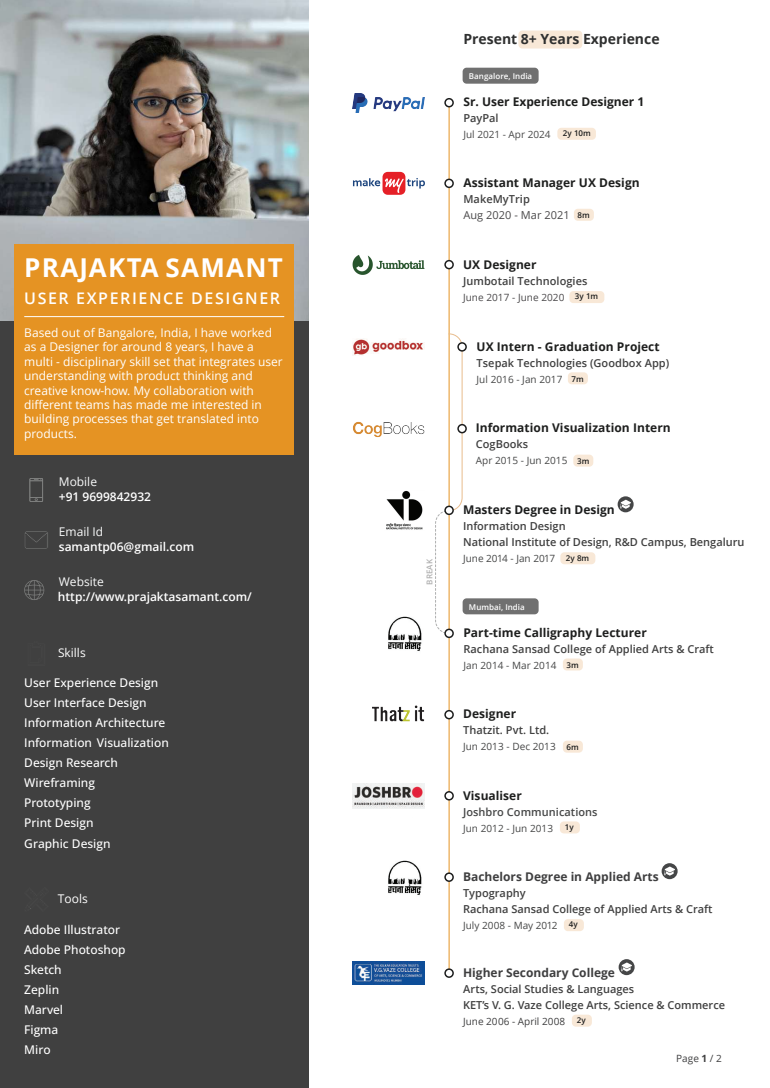
<style>
.page{position:relative;width:770px;height:1088px;background:#fff}
.page>*{position:absolute;margin:0;border:0;box-sizing:border-box;transform-origin:0 0}
.t1{font:700 26px "Open Sans";letter-spacing:.05em;color:#fff}
.t2{font:600 16px "Open Sans";letter-spacing:.1em;color:#fff}
.t3{font:700 14px "Open Sans";color:#2f3030}
.t4{font:12px/14.4px "Open Sans";color:#fff}
.t5{font:500 12px/20px "Open Sans";color:#fff}
.t6{font:700 12px "Open Sans";letter-spacing:.005em;color:#1e1f1e}
.t7{font:600 12px "Open Sans";color:#fff}
.t8{font:700 12px "Open Sans";color:#3f3f40}
.t9{font:700 12px "Open Sans";color:#1d1e1e}
.t10{font:12px "Open Sans";color:#f9fafa}
.t11{font:600 11px/16px "Open Sans";color:#404040}
.t12{font:600 11px "Open Sans";letter-spacing:.005em;color:#464747}
.t13{font:11px "Open Sans";letter-spacing:.005em;color:#4a494a}
.t14{font:10px "Open Sans";letter-spacing:.005em;color:#464747}
.t15{font:10px "Open Sans";color:#3f3f40}
.t16{font:10px "Open Sans";letter-spacing:.005em;color:#4b494b}
.t17{font:10px "Open Sans";color:#494949}
.t18{font:600 8px "Open Sans";letter-spacing:.005em;color:#fff}
.t19{font:600 8px "Open Sans";letter-spacing:.005em;color:#1d1e1e}
.t20{font:600 8px "Open Sans";letter-spacing:.005em;color:#afafaf}
.s1{font-weight:600;font-size:8px;color:#1d1e1e}
.s2{font-weight:700}
</style>
<div class="page">
<div style="left:0;top:0;width:309px;height:1088px;background:#404040"></div>
<img style="left:0;top:0;width:309px;height:321px">
<div style="left:14px;top:245px;width:280px;height:210px;background:#e59323"></div>
<hr style="left:24px;top:316px;width:260px;height:1px;background:#fff">
<svg style="left:24px;top:580px;width:20px;height:20px"></svg>
<svg style="left:29px;top:478px;width:14px;height:24px"></svg>
<svg style="left:24px;top:531px;width:24px;height:18px"></svg>
<hr style="left:449px;top:103px;width:1px;height:870px;background:#e59323">
<svg style="left:435px;top:333px;width:28px;height:300px"></svg>
<div style="left:445px;top:969px;width:8px;height:8px;background:#fff;border-radius:50%"></div>
<div style="left:444px;top:968px;width:10px;height:10px;border:2px solid #1d1e1e;border-radius:50%"></div>
<div style="left:445px;top:873px;width:8px;height:8px;background:#fff;border-radius:50%"></div>
<div style="left:444px;top:872px;width:10px;height:10px;border:2px solid #1d1e1e;border-radius:50%"></div>
<div style="left:445px;top:792px;width:8px;height:8px;background:#fff;border-radius:50%"></div>
<div style="left:444px;top:791px;width:10px;height:10px;border:2px solid #1d1e1e;border-radius:50%"></div>
<div style="left:445px;top:711px;width:8px;height:8px;background:#fff;border-radius:50%"></div>
<div style="left:444px;top:710px;width:10px;height:9px;border:2px solid #1d1e1e;border-radius:50%"></div>
<div style="left:445px;top:629px;width:8px;height:8px;background:#fff;border-radius:50%"></div>
<div style="left:444px;top:629px;width:10px;height:9px;border:2px solid #1d1e1e;border-radius:50%"></div>
<div style="left:445px;top:506px;width:8px;height:8px;background:#fff;border-radius:50%"></div>
<div style="left:444px;top:506px;width:10px;height:9px;border:2px solid #1d1e1e;border-radius:50%"></div>
<div style="left:458px;top:425px;width:8px;height:8px;background:#fff;border-radius:50%"></div>
<div style="left:457px;top:424px;width:10px;height:9px;border:2px solid #1d1e1e;border-radius:50%"></div>
<div style="left:458px;top:343px;width:8px;height:8px;background:#fff;border-radius:50%"></div>
<div style="left:457px;top:342px;width:10px;height:10px;border:2px solid #1d1e1e;border-radius:50%"></div>
<div style="left:445px;top:261px;width:8px;height:8px;background:#fff;border-radius:50%"></div>
<div style="left:444px;top:260px;width:10px;height:9px;border:2px solid #1d1e1e;border-radius:50%"></div>
<div style="left:445px;top:179px;width:8px;height:8px;background:#fff;border-radius:50%"></div>
<div style="left:444px;top:179px;width:10px;height:9px;border:2px solid #1d1e1e;border-radius:50%"></div>
<div style="left:445px;top:99px;width:8px;height:8px;background:#fff;border-radius:50%"></div>
<div style="left:444px;top:98px;width:10px;height:9px;border:2px solid #1d1e1e;border-radius:50%"></div>
<div style="left:463px;top:68px;width:76px;height:16px;background:#707070;border-radius:4px"></div>
<div style="left:463px;top:598px;width:76px;height:16px;background:#707070;border-radius:4px"></div>
<div style="left:568px;top:372px;width:20px;height:12px;background:#f8e8d7;border-radius:4px"></div>
<div style="left:574px;top:209px;width:20px;height:12px;background:#f8e8d7;border-radius:4px"></div>
<div style="left:573px;top:455px;width:20px;height:12px;background:#f8e8d7;border-radius:4px"></div>
<div style="left:569px;top:291px;width:35px;height:12px;background:#f8e8d7;border-radius:4px"></div>
<div style="left:557px;top:128px;width:39px;height:12px;background:#f8e8d7;border-radius:4px"></div>
<div style="left:560px;top:552px;width:35px;height:12px;background:#f8e8d7;border-radius:4px"></div>
<div style="left:518px;top:31px;width:64px;height:18px;background:#f8e8d7;border-radius:4px"></div>
<div style="left:563px;top:741px;width:20px;height:12px;background:#f8e8d7;border-radius:4px"></div>
<div style="left:563px;top:659px;width:20px;height:12px;background:#f8e8d7;border-radius:4px"></div>
<div style="left:560px;top:821px;width:20px;height:12px;background:#f8e8d7;border-radius:4px"></div>
<div style="left:564px;top:919px;width:20px;height:12px;background:#f8e8d7;border-radius:4px"></div>
<div style="left:572px;top:1015px;width:20px;height:12px;background:#f8e8d7;border-radius:4px"></div>
<img style="left:386px;top:491px;width:37px;height:39px">
<svg style="left:353px;top:172px;width:72px;height:23px"></svg>
<img style="left:353px;top:255px;width:72px;height:20px">
<img style="left:353px;top:93px;width:72px;height:19px">
<img style="left:388px;top:860px;width:34px;height:35px">
<img style="left:388px;top:616px;width:34px;height:35px">
<img style="left:353px;top:421px;width:72px;height:17px">
<img style="left:353px;top:339px;width:71px;height:16px">
<img style="left:353px;top:783px;width:72px;height:25px">
<img style="left:372px;top:705px;width:53px;height:17px">
<img style="left:353px;top:962px;width:72px;height:23px">
<svg style="left:619px;top:959px;width:16px;height:16px"></svg>
<svg style="left:662px;top:863px;width:16px;height:16px"></svg>
<svg style="left:618px;top:496px;width:16px;height:16px"></svg>
<h1 class="t1" style="left:24px;top:250px;width:260px">PRAJAKTA SAMANT</h1>
<h2 class="t2" style="left:24px;top:287px;width:257px">USER EXPERIENCE DESIGNER</h2>
<p class="t4" style="left:24px;top:325px;width:260px">Based out of Bangalore, India, I have worked as a Designer for around 8 years, I have a multi - disciplinary skill set that integrates user understanding with product thinking and creative know-how. My collaboration with different teams has made me interested in building processes that get translated into products.</p>
<p class="t10" style="left:59px;top:473px;width:40px">Mobile</p>
<p class="t7" style="left:59px;top:489px;width:94px">+91 9699842932</p>
<p class="t10" style="left:59px;top:523px;width:46px">Email Id</p>
<p class="t7" style="left:59px;top:539px;width:137px">samantp06@gmail.com</p>
<p class="t10" style="left:59px;top:573px;width:46px">Website</p>
<p class="t7" style="left:58px;top:589px;width:195px">http://www.prajaktasamant.com/</p>
<p class="t4" style="left:58px;top:645px;width:29px">Skills</p>
<p class="t5" style="left:24px;top:673px;width:146px">User Experience Design<br>User Interface Design<br>Information Architecture<br>Information Visualization<br>Design Research<br>Wireframing<br>Prototyping<br>Print Design<br>Graphic Design</p>
<p class="t4" style="left:58px;top:891px;width:31px">Tools</p>
<p class="t5" style="left:24px;top:919px;width:103px">Adobe Illustrator<br>Adobe Photoshop<br>Sketch<br>Zeplin<br>Marvel<br>Figma<br>Miro</p>
<p class="t20" style="left:424px;top:585px;width:27px;rotate:-90deg">BREAK</p>
<p class="t3" style="left:463px;top:29px;width:198px">Present 8+ Years Experience</p>
<p class="t18" style="left:469px;top:71px;width:65px">Bangalore, India</p>
<p class="t6" style="left:463px;top:93px;width:182px">Sr. User Experience Designer 1</p>
<p class="t11" style="left:463px;top:109px;width:37px">PayPal</p>
<p class="t17" style="left:463px;top:127px;width:89px">Jul 2021 - Apr 2024</p>
<p class="t19" style="left:563px;top:128px;width:29px">2y 10m</p>
<p class="t6" style="left:463px;top:174px;width:178px">Assistant Manager UX Design</p>
<p class="t11" style="left:463px;top:191px;width:68px">MakeMyTrip</p>
<p class="t13" style="left:463px;top:207px;width:108px">Aug 2020 - Mar 2021</p>
<p class="t19" style="left:578px;top:210px;width:14px">8m</p>
<p class="t6" style="left:463px;top:256px;width:75px">UX Designer</p>
<p class="t11" style="left:463px;top:273px;width:126px">Jumbotail Technologies</p>
<p class="t16" style="left:463px;top:290px;width:103px">June 2017 - June 2020</p>
<p class="t6" style="left:477px;top:338px;width:185px">UX Intern - Graduation Project</p>
<p class="t11" style="left:477px;top:354px;width:194px">Tsepak Technologies (Goodbox App)</p>
<p class="t14" style="left:477px;top:372px;width:87px">Jul 2016 - Jan 2017</p>
<p class="t19" style="left:575px;top:291px;width:25px">3y 1m</p>
<p class="t19" style="left:572px;top:373px;width:14px">7m</p>
<p class="t6" style="left:476px;top:420px;width:196px">Information Visualization Intern</p>
<p class="t11" style="left:476px;top:436px;width:54px">CogBooks</p>
<p class="t14" style="left:476px;top:454px;width:115px">Apr 2015 - Jun 2015 <span class="s1">3m</span></p>
<p class="t9" style="left:463px;top:501px;width:153px">Masters Degree in Design</p>
<p class="t11" style="left:463px;top:518px;width:283px">Information Design<br>National Institute of Design, R&amp;D Campus, Bengaluru</p>
<p class="t14" style="left:463px;top:552px;width:94px">June 2014 - Jan 2017</p>
<p class="t19" style="left:566px;top:552px;width:25px">2y 8m</p>
<p class="t18" style="left:469px;top:601px;width:57px">Mumbai, India</p>
<p class="t6" style="left:463px;top:624px;width:185px">Part-time Calligraphy Lecturer</p>
<p class="t11" style="left:463px;top:640px;width:252px">Rachana Sansad College of Applied Arts &amp; Craft</p>
<p class="t14" style="left:463px;top:658px;width:95px">Jan 2014 - Mar 2014</p>
<p class="t6" style="left:463px;top:706px;width:55px">Designer</p>
<p class="t11" style="left:463px;top:722px;width:88px">Thatzit. Pvt. Ltd.</p>
<p class="t14" style="left:463px;top:740px;width:94px">Jun 2013 - Dec 2013</p>
<p class="t19" style="left:567px;top:659px;width:14px">3m</p>
<p class="t19" style="left:567px;top:742px;width:14px">6m</p>
<p class="t6" style="left:463px;top:787px;width:60px">Visualiser</p>
<p class="t12" style="left:463px;top:804px;width:136px">Joshbro Communications</p>
<p class="t14" style="left:463px;top:821px;width:91px">Jun 2012 - Jun 2013</p>
<p class="t19" style="left:565px;top:821px;width:10px">1y</p>
<p class="t8" style="left:463px;top:868px;width:197px">Bachelors Degree in Applied Arts</p>
<p class="t11" style="left:463px;top:885px;width:251px">Typography<br>Rachana Sansad College of Applied Arts &amp; Craft</p>
<p class="t14" style="left:463px;top:919px;width:96px">July 2008 - May 2012</p>
<p class="t8" style="left:463px;top:964px;width:153px">Higher Secondary College</p>
<p class="t11" style="left:463px;top:981px;width:264px">Arts, Social Studies &amp; Languages<br>KET’s V. G. Vaze College Arts, Science &amp; Commerce</p>
<p class="t15" style="left:463px;top:1014px;width:104px">June 2006 - April 2008</p>
<p class="t19" style="left:569px;top:919px;width:10px">4y</p>
<p class="t19" style="left:577px;top:1015px;width:10px">2y</p>
<p class="t15" style="left:676px;top:1052px;width:47px">Page <span class="s2">1</span> / 2</p>
</div>
